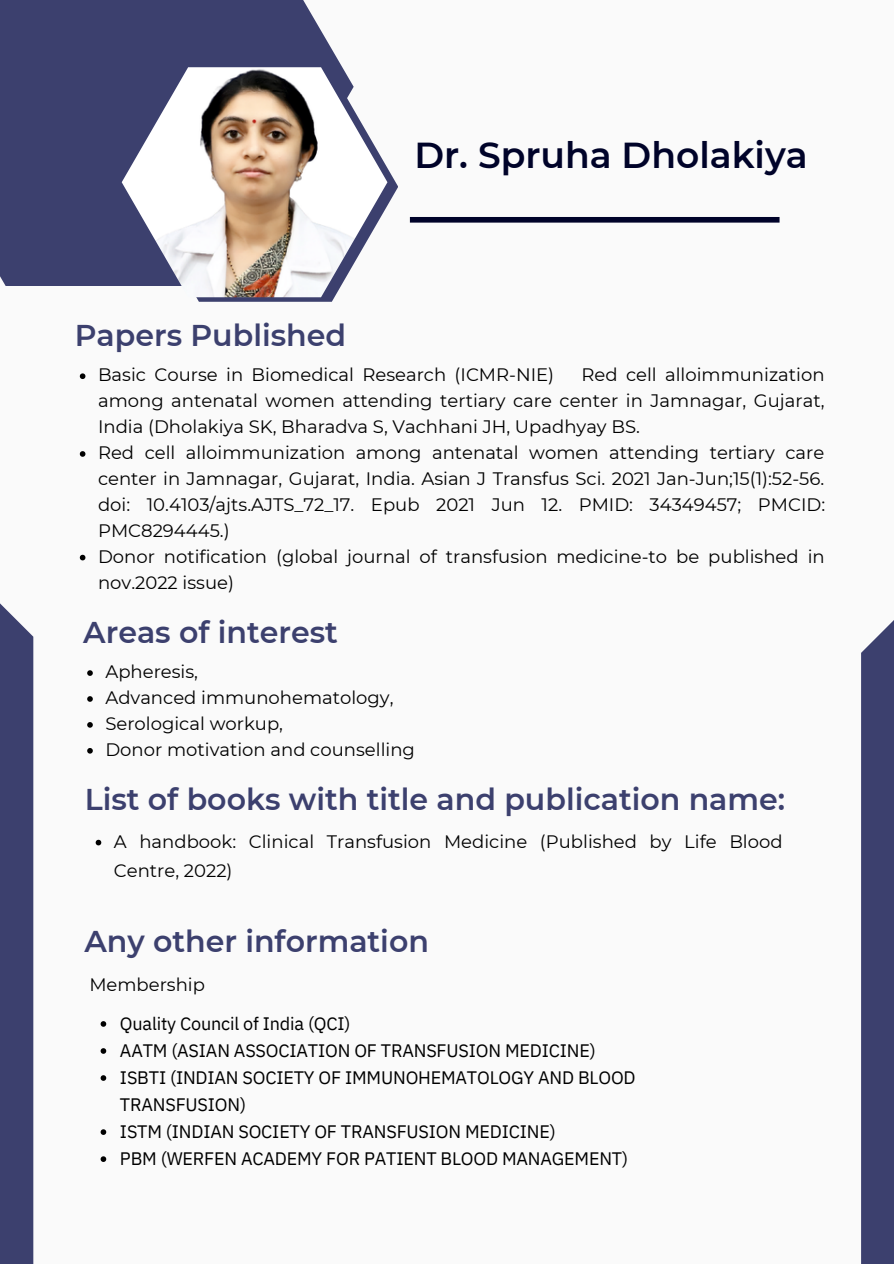
<style>
.page{position:relative;width:894px;height:1264px;background:#fff}
.page>*{position:absolute;margin:0;border:0;box-sizing:border-box;transform-origin:0 0}
.t1{font:600 36px "Montserrat";color:#000329}
.t2{font:600 30px "Montserrat";color:#3c406e}
.t3{font:18px/26px "Montserrat";color:#000}
.t4{font:18px/27px "IBM Plex Sans";letter-spacing:-.01em;color:#000}
</style>
<div class="page">
<div style="left:0;top:0;width:893px;height:1263px;background:#fafafa"></div>
<div style="left:0;top:0;width:353px;height:286px;background:#3c406e"></div>
<div style="left:410px;top:217px;width:369px;height:6px;background:#000329"></div>
<div style="left:0;top:558px;width:33px;height:705px;background:#3c406e"></div>
<div style="left:860px;top:574px;width:33px;height:689px;background:#3c406e"></div>
<svg style="left:196px;top:167px;width:202px;height:135px"></svg>
<img style="left:122px;top:67px;width:265px;height:230px">
<svg style="left:80px;top:373px;width:5px;height:6px"></svg>
<svg style="left:80px;top:451px;width:5px;height:6px"></svg>
<svg style="left:80px;top:555px;width:5px;height:5px"></svg>
<svg style="left:87px;top:670px;width:6px;height:6px"></svg>
<svg style="left:87px;top:696px;width:6px;height:5px"></svg>
<svg style="left:87px;top:722px;width:6px;height:5px"></svg>
<svg style="left:87px;top:748px;width:6px;height:5px"></svg>
<svg style="left:96px;top:839px;width:5px;height:6px"></svg>
<svg style="left:101px;top:1021px;width:5px;height:5px"></svg>
<svg style="left:101px;top:1048px;width:5px;height:5px"></svg>
<svg style="left:101px;top:1075px;width:5px;height:5px"></svg>
<svg style="left:101px;top:1129px;width:5px;height:5px"></svg>
<svg style="left:101px;top:1156px;width:5px;height:5px"></svg>
<h1 class="t1" style="left:414px;top:134px;width:394px">Dr. Spruha Dholakiya</h1>
<h2 class="t2" style="left:75px;top:317px;width:273px">Papers Published</h2>
<p class="t3" style="left:98px;top:362px;width:457px">Basic Course in Biomedical Research (ICMR-NIE)</p>
<p class="t3" style="left:98px;top:362px;width:728px;text-indent:483px">Red cell alloimmunization among antenatal women attending tertiary care center in Jamnagar, Gujarat, India (Dholakiya SK, Bharadva S, Vachhani JH, Upadhyay BS.<br>Red cell alloimmunization among antenatal women attending tertiary care center in Jamnagar, Gujarat, India. Asian J Transfus Sci. 2021 Jan-Jun;15(1):52-56. doi: 10.4103/ajts.AJTS_72_17. Epub 2021 Jun 12. PMID: 34349457; PMCID:<br>PMC8294445.)<br>Donor notification (global journal of transfusion medicine-to be published in nov.2022 issue)</p>
<h2 class="t2" style="left:83px;top:614px;width:256px">Areas of interest</h2>
<p class="t3" style="left:105px;top:658px;width:311px">Apheresis,<br>Advanced immunohematology,<br>Serological workup,<br>Donor motivation and counselling</p>
<h2 class="t2" style="left:85px;top:781px;width:701px">List of books with title and publication name:</h2>
<p class="t3" style="left:114px;top:826px;width:670px;line-height:29.2px">A handbook: Clinical Transfusion Medicine (Published by Life Blood<br>Centre, 2022)</p>
<h2 class="t2" style="left:84px;top:922px;width:346px">Any other information</h2>
<p class="t3" style="left:89px;top:971px;width:117px">Membership</p>
<p class="t4" style="left:120px;top:1009px;width:517px">Quality Council of India (QCI)<br>AATM (ASIAN ASSOCIATION OF TRANSFUSION MEDICINE)<br>ISBTI (INDIAN SOCIETY OF IMMUNOHEMATOLOGY AND BLOOD TRANSFUSION)<br>ISTM (INDIAN SOCIETY OF TRANSFUSION MEDICINE)<br>PBM (WERFEN ACADEMY FOR PATIENT BLOOD MANAGEMENT)</p>
</div>
